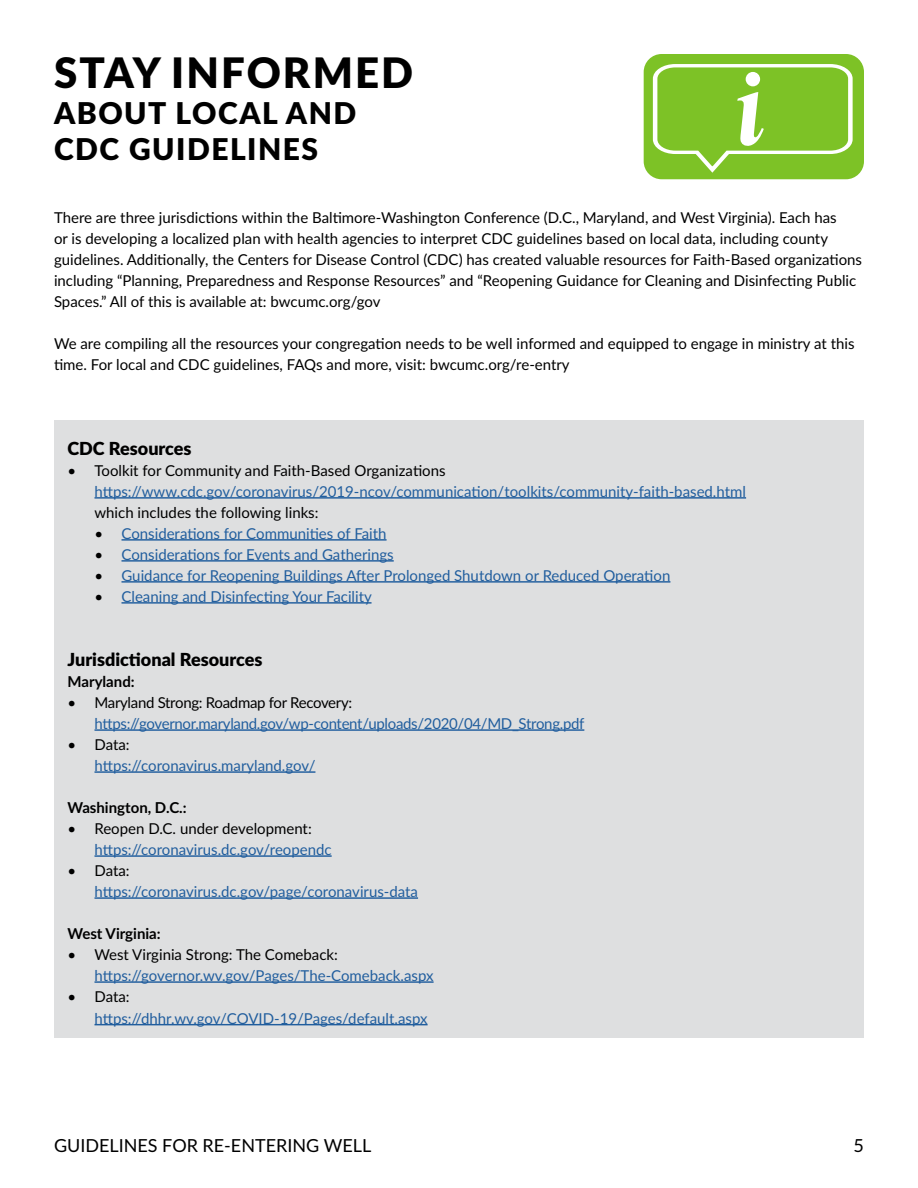
<style>
.page{position:relative;width:918px;height:1188px;background:#fff}
.page>*{position:absolute;margin:0;border:0;box-sizing:border-box;transform-origin:0 0}
.t1{font:900 42px "Lato";letter-spacing:.05em;color:#000}
.t2{font:900 30px "Lato";letter-spacing:.05em;color:#000}
.t3{font:900 18px "Lato";color:#000}
.t4{font:18px "Lato";color:#000}
.t5{font:15px/21px "Lato";color:#215e9e}
.t6{font:15px/21px "Lato";color:#000}
.t7{font:15px/21px "Lato";letter-spacing:-.02em;color:#215e9e}
.t8{font:700 15px "Lato";color:#000}
.s1{color:#000}
</style>
<div class="page">
<div style="left:644px;top:54px;width:220px;height:125px;background:#7dc226;border-radius:18px"></div>
<div style="left:54px;top:420px;width:810px;height:617px;background:#dedfe0"></div>
<hr style="left:94px;top:497px;width:652px;height:2px;background:#215e9e">
<hr style="left:122px;top:539px;width:265px;height:2px;background:#215e9e">
<hr style="left:122px;top:560px;width:272px;height:2px;background:#215e9e">
<hr style="left:122px;top:581px;width:548px;height:2px;background:#215e9e">
<hr style="left:122px;top:602px;width:250px;height:2px;background:#215e9e">
<hr style="left:94px;top:729px;width:490px;height:2px;background:#215e9e">
<hr style="left:94px;top:771px;width:221px;height:2px;background:#215e9e">
<hr style="left:94px;top:855px;width:238px;height:2px;background:#215e9e">
<hr style="left:94px;top:897px;width:324px;height:2px;background:#215e9e">
<hr style="left:94px;top:981px;width:340px;height:2px;background:#215e9e">
<hr style="left:94px;top:1024px;width:334px;height:1px;background:#215e9e">
<svg style="left:652px;top:64px;width:201px;height:109px"></svg>
<div style="left:746px;top:72px;width:14px;height:14px;background:#fff;border-radius:50%"></div>
<p class="t1" style="left:54px;top:41px;width:361px">STAY INFORMED</p>
<p class="t2" style="left:54px;top:90px;width:304px">ABOUT LOCAL AND</p>
<p class="t2" style="left:54px;top:126px;width:266px">CDC GUIDELINES</p>
<p class="t6" style="left:54px;top:207px;width:810px">There are three jurisdictions within the Baltimore-Washington Conference (D.C., Maryland, and West Virginia). Each has<br>or is developing a localized plan with health agencies to interpret CDC guidelines based on local data, including county guidelines. Additionally, the Centers for Disease Control (CDC) has created valuable resources for Faith-Based organizations including “Planning, Preparedness and Response Resources” and “Reopening Guidance for Cleaning and Disinfecting Public Spaces.” All of this is available at: bwcumc.org/gov</p>
<p class="t6" style="left:54px;top:333px;width:802px">We are compiling all the resources your congregation needs to be well informed and equipped to engage in ministry at this time. For local and CDC guidelines, FAQs and more, visit: bwcumc.org/re-entry</p>
<p class="t3" style="left:68px;top:435px;width:126px">CDC Resources</p>
<p class="t5" style="left:94px;top:460px;width:653px;text-indent:-27px"><span class="s1">• Toolkit for Community and Faith-Based Organizations </span>https://www.cdc.gov/coronavirus/2019-ncov/communication/toolkits/community-faith-based.html <span class="s1">which includes the following links:</span></p>
<p class="t5" style="left:94px;top:523px;width:294px"><span class="s1">•</span> Considerations for Communities of Faith</p>
<p class="t5" style="left:94px;top:544px;width:301px"><span class="s1">•</span> Considerations for Events and Gatherings</p>
<p class="t5" style="left:94px;top:565px;width:577px"><span class="s1">•</span> Guidance for Reopening Buildings After Prolonged Shutdown or Reduced Operation</p>
<p class="t5" style="left:94px;top:586px;width:279px"><span class="s1">•</span> Cleaning and Disinfecting Your Facility</p>
<p class="t3" style="left:68px;top:646px;width:197px">Jurisdictional Resources</p>
<p class="t8" style="left:68px;top:671px;width:69px">Maryland:</p>
<p class="t7" style="left:94px;top:692px;width:492px;text-indent:-27px"><span class="s1">• Maryland Strong: Roadmap for Recovery: </span>https://governor.maryland.gov/wp-content/uploads/2020/04/MD_Strong.pdf</p>
<p class="t5" style="left:94px;top:734px;width:222px;text-indent:-27px"><span class="s1">• Data: </span>https://coronavirus.maryland.gov/</p>
<p class="t8" style="left:68px;top:797px;width:121px">Washington, D.C.:</p>
<p class="t5" style="left:94px;top:818px;width:239px;text-indent:-27px"><span class="s1">• Reopen D.C. under development: </span>https://coronavirus.dc.gov/reopendc</p>
<p class="t5" style="left:94px;top:860px;width:325px;text-indent:-27px"><span class="s1">• Data: </span>https://coronavirus.dc.gov/page/coronavirus-data</p>
<p class="t8" style="left:68px;top:923px;width:95px">West Virginia:</p>
<p class="t5" style="left:94px;top:944px;width:341px;text-indent:-27px"><span class="s1">• West Virginia Strong: The Comeback: </span>https://governor.wv.gov/Pages/The-Comeback.aspx</p>
<p class="t5" style="left:94px;top:985px;width:335px;line-height:21.6px;text-indent:-27px"><span class="s1">• Data: </span>https://dhhr.wv.gov/COVID-19/Pages/default.aspx</p>
<p class="t4" style="left:54px;top:1133px;width:319px">GUIDELINES FOR RE-ENTERING WELL</p>
<p class="t4" style="left:854px;top:1133px;width:12px">5</p>
</div>
